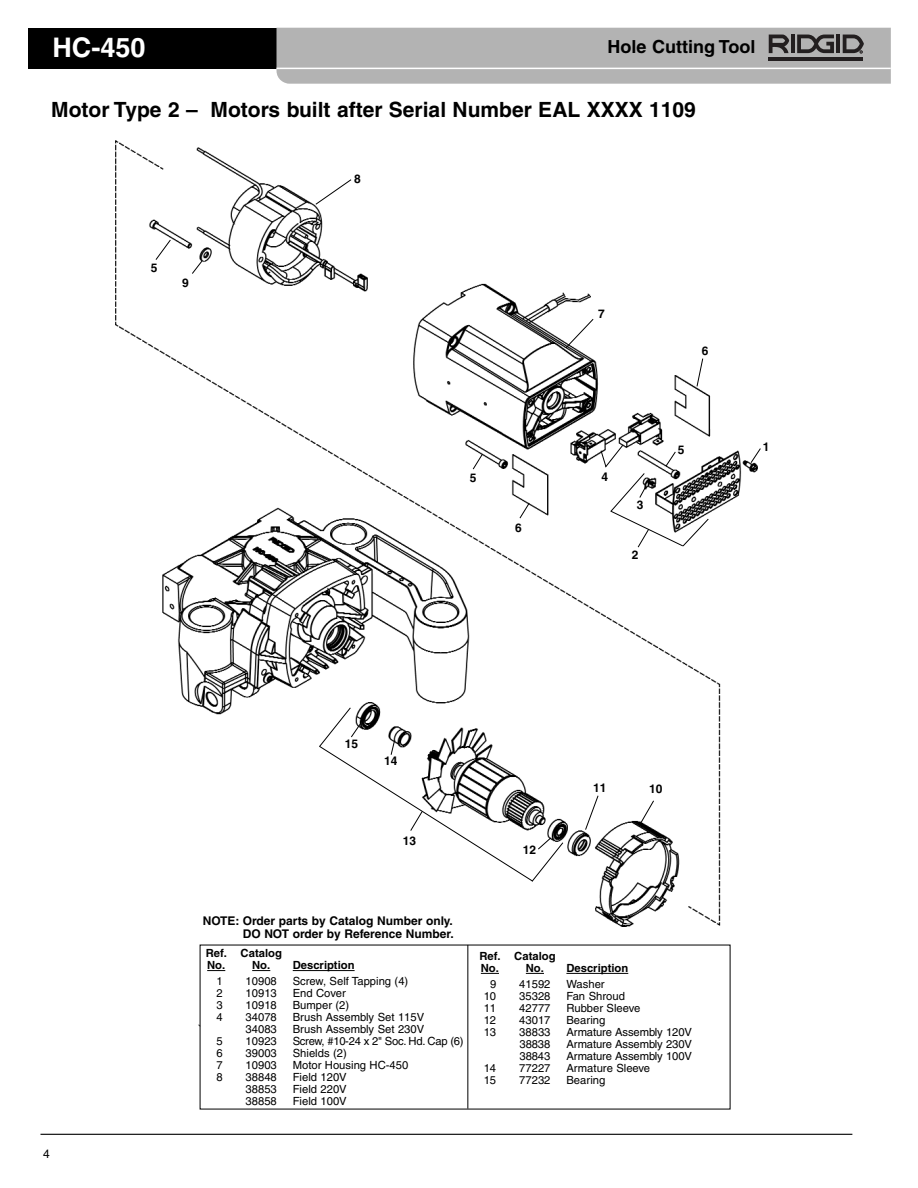
<style>
.page{position:relative;width:918px;height:1188px;background:#fff}
.page>*{position:absolute;margin:0;border:0;box-sizing:border-box;transform-origin:0 0}
.t1{font:700 27px "Helvetica";color:#fff}
.t2{font:700 21px "Helvetica";color:#000}
.t3{font:700 18px "Helvetica";color:#000}
.t4{font:700 12px/13.5px "Helvetica";color:#000;text-align:right}
.t5{font:12px "Helvetica";color:#000}
.t6{font:11.25px "Helvetica";color:#000}
.t7{font:700 11.25px/12px "Helvetica";color:#000}
.t8{font:11.25px "Helvetica";letter-spacing:-.03em;color:#000}
</style>
<div class="page">
<hr style="left:40px;top:1134px;width:812px;height:1px;background:#000">
<div style="left:28px;top:28px;width:427px;height:41px;background:#000"></div>
<svg style="left:277px;top:28px;width:614px;height:56px;background:#afafaf"></svg>
<img style="left:116px;top:140px;width:642px;height:787px">
<svg style="left:207px;top:970px;width:18px;height:1px"></svg>
<svg style="left:252px;top:970px;width:18px;height:1px"></svg>
<hr style="left:293px;top:970px;width:62px;height:1px;background:#000">
<svg style="left:481px;top:973px;width:18px;height:1px"></svg>
<svg style="left:526px;top:973px;width:18px;height:1px"></svg>
<hr style="left:566px;top:973px;width:62px;height:1px;background:#000">
<hr style="left:467px;top:945px;width:1px;height:164px;background:#000">
<svg style="left:585px;top:795px;width:14px;height:36px"></svg>
<svg style="left:640px;top:800px;width:15px;height:24px"></svg>
<svg style="left:565px;top:318px;width:29px;height:31px"></svg>
<svg style="left:750px;top:448px;width:11px;height:16px"></svg>
<svg style="left:472px;top:453px;width:11px;height:17px"></svg>
<svg style="left:315px;top:179px;width:37px;height:26px"></svg>
<svg style="left:155px;top:239px;width:16px;height:22px"></svg>
<svg style="left:696px;top:358px;width:8px;height:29px"></svg>
<svg style="left:191px;top:260px;width:12px;height:15px"></svg>
<svg style="left:600px;top:444px;width:109px;height:104px"></svg>
<svg style="left:519px;top:502px;width:11px;height:17px"></svg>
<svg style="left:318px;top:707px;width:246px;height:175px"></svg>
<h1 class="t1" style="left:52px;top:38px;width:95px">HC-450</h1>
<h3 class="t3" style="left:608px;top:40px;width:149px">Hole Cutting Tool</h3>
<h2 class="t2" style="left:51px;top:102px;width:646px">Motor Type 2 – Motors built after Serial Number EAL XXXX 1109</h2>
<p class="t4" style="left:151px;top:262px;width:8px">5</p>
<p class="t4" style="left:182px;top:277px;width:8px">9</p>
<p class="t4" style="left:354px;top:173px;width:8px">8</p>
<p class="t4" style="left:598px;top:308px;width:8px">7</p>
<p class="t4" style="left:702px;top:345px;width:8px">6</p>
<p class="t4" style="left:470px;top:472px;width:8px">5</p>
<p class="t4" style="left:515px;top:522px;width:8px">6</p>
<p class="t4" style="left:601px;top:471px;width:8px">4</p>
<p class="t4" style="left:637px;top:499px;width:8px">3</p>
<p class="t4" style="left:632px;top:549px;width:8px">2</p>
<p class="t4" style="left:678px;top:444px;width:8px">5</p>
<p class="t4" style="left:763px;top:441px;width:8px">1</p>
<p class="t5" style="left:43px;top:1150px;width:8px">4</p>
<p class="t4" style="left:345px;top:739px;width:15px">15</p>
<p class="t4" style="left:384px;top:755px;width:15px">14</p>
<p class="t4" style="left:403px;top:835px;width:15px">13</p>
<p class="t4" style="left:523px;top:844px;width:15px">12</p>
<p class="t4" style="left:593px;top:782px;width:15px">11</p>
<p class="t4" style="left:649px;top:784px;width:15px">10</p>
<p class="t4" style="left:203px;top:915px;width:253px">NOTE: Order parts by Catalog Number only.<br>DO NOT order by Reference Number.</p>
<p class="t7" style="left:206px;top:949px;width:78px">Ref. Catalog<br>No. No.</p>
<p class="t7" style="left:293px;top:961px;width:63px">Description</p>
<p class="t6" style="left:217px;top:977px;width:8px">1</p>
<p class="t6" style="left:246px;top:977px;width:33px">10908</p>
<p class="t6" style="left:293px;top:977px;width:117px">Screw, Self Tapping (4)</p>
<p class="t6" style="left:217px;top:989px;width:8px">2</p>
<p class="t6" style="left:246px;top:989px;width:33px">10913</p>
<p class="t6" style="left:293px;top:989px;width:55px">End Cover</p>
<p class="t6" style="left:217px;top:1001px;width:8px">3</p>
<p class="t6" style="left:246px;top:1001px;width:33px">10918</p>
<p class="t6" style="left:293px;top:1001px;width:58px">Bumper (2)</p>
<p class="t6" style="left:217px;top:1013px;width:8px">4</p>
<p class="t6" style="left:246px;top:1013px;width:33px">34078</p>
<p class="t6" style="left:293px;top:1013px;width:133px">Brush Assembly Set 115V</p>
<p class="t6" style="left:198px;top:1025px;width:5px">`</p>
<p class="t6" style="left:246px;top:1025px;width:33px">34083</p>
<p class="t6" style="left:293px;top:1025px;width:133px">Brush Assembly Set 230V</p>
<p class="t6" style="left:217px;top:1037px;width:8px">5</p>
<p class="t6" style="left:246px;top:1037px;width:33px">10923</p>
<p class="t8" style="left:293px;top:1037px;width:172px">Screw, #10-24 x 2" Soc. Hd. Cap (6)</p>
<p class="t6" style="left:217px;top:1049px;width:8px">6</p>
<p class="t6" style="left:246px;top:1049px;width:33px">39003</p>
<p class="t6" style="left:293px;top:1049px;width:56px">Shields (2)</p>
<p class="t6" style="left:217px;top:1061px;width:8px">7</p>
<p class="t6" style="left:246px;top:1061px;width:33px">10903</p>
<p class="t6" style="left:293px;top:1061px;width:117px">Motor Housing HC-450</p>
<p class="t6" style="left:217px;top:1073px;width:8px">8</p>
<p class="t6" style="left:246px;top:1073px;width:33px">38848</p>
<p class="t6" style="left:293px;top:1073px;width:56px">Field 120V</p>
<p class="t6" style="left:246px;top:1085px;width:33px">38853</p>
<p class="t6" style="left:293px;top:1085px;width:56px">Field 220V</p>
<p class="t6" style="left:246px;top:1097px;width:33px">38858</p>
<p class="t6" style="left:293px;top:1097px;width:56px">Field 100V</p>
<p class="t7" style="left:479px;top:951px;width:78px">Ref. Catalog<br>No. No.</p>
<p class="t7" style="left:566px;top:963px;width:63px">Description</p>
<p class="t6" style="left:490px;top:979px;width:8px">9</p>
<p class="t6" style="left:519px;top:979px;width:33px">41592</p>
<p class="t6" style="left:566px;top:979px;width:40px">Washer</p>
<p class="t6" style="left:484px;top:991px;width:14px">10</p>
<p class="t6" style="left:519px;top:991px;width:33px">35328</p>
<p class="t6" style="left:566px;top:991px;width:60px">Fan Shroud</p>
<p class="t6" style="left:484px;top:1003px;width:14px">11</p>
<p class="t6" style="left:519px;top:1003px;width:33px">42777</p>
<p class="t6" style="left:566px;top:1003px;width:75px">Rubber Sleeve</p>
<p class="t6" style="left:484px;top:1015px;width:14px">12</p>
<p class="t6" style="left:519px;top:1015px;width:33px">43017</p>
<p class="t6" style="left:566px;top:1015px;width:40px">Bearing</p>
<p class="t6" style="left:484px;top:1027px;width:14px">13</p>
<p class="t6" style="left:519px;top:1027px;width:33px">38833</p>
<p class="t6" style="left:566px;top:1027px;width:127px">Armature Assembly 120V</p>
<p class="t6" style="left:520px;top:1039px;width:32px">38838</p>
<p class="t6" style="left:566px;top:1039px;width:127px">Armature Assembly 230V</p>
<p class="t6" style="left:520px;top:1051px;width:32px">38843</p>
<p class="t6" style="left:566px;top:1051px;width:127px">Armature Assembly 100V</p>
<p class="t6" style="left:484px;top:1063px;width:14px">14</p>
<p class="t6" style="left:519px;top:1063px;width:33px">77227</p>
<p class="t6" style="left:566px;top:1063px;width:85px">Armature Sleeve</p>
<p class="t6" style="left:484px;top:1075px;width:14px">15</p>
<p class="t6" style="left:519px;top:1075px;width:33px">77232</p>
<p class="t6" style="left:566px;top:1075px;width:40px">Bearing</p>
</div>
